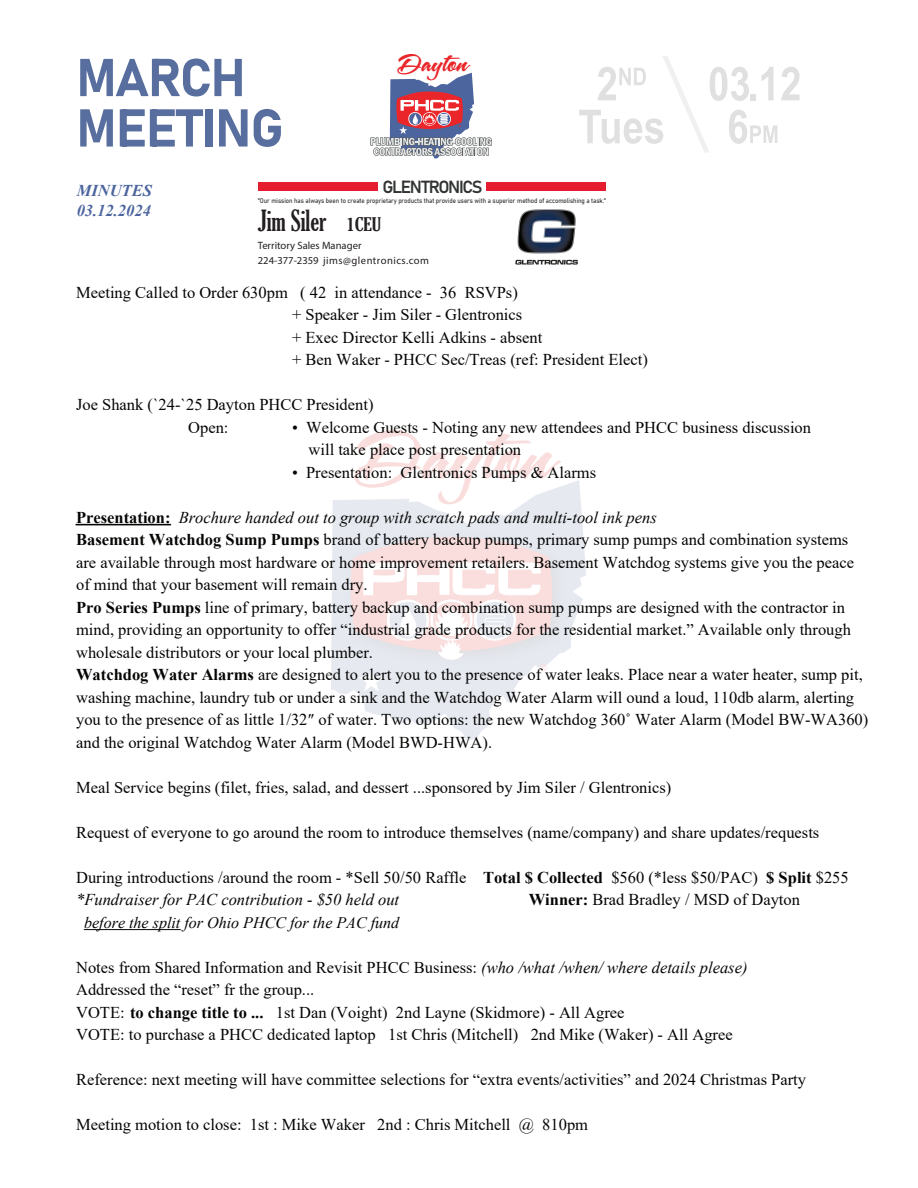
<style>
.page{position:relative;width:918px;height:1188px;background:#fff}
.page>*{position:absolute;margin:0;border:0;box-sizing:border-box;transform-origin:0 0}
.t1{font:52.5px/50.4px "Bahnschrift";letter-spacing:-.025em;color:#586e9f}
.t2{font:extra-condensed 27.9px "Gloucester";color:#231f20}
.t3{font:17.4px "Bahnschrift";letter-spacing:-.075em;color:#313433}
.t4{font:16.5px/22.5px "Times New Roman";color:#050504}
.t5{font:italic 700 16.5px "Times New Roman";color:#4c659e}
.t6{font:italic 16.05px "Times New Roman";color:#050504}
.t7{font:10.65px/15.8px "Myriad Pro";color:#231f20}
.t8{font:6.75px "Bahnschrift";letter-spacing:-.01em;color:#313433;scale:.91 1}
.s1{font-size:18px}
.s2{font-weight:700}
.s3{font-style:italic}
</style>
<div class="page">
<svg style="left:331px;top:480px;width:255px;height:260px"></svg>
<div style="left:337px;top:523px;width:237px;height:150px;background:#e6e9f0"></div>
<svg style="left:350px;top:537px;width:203px;height:155px"></svg>
<svg style="left:354px;top:430px;width:207px;height:75px"></svg>
<div style="left:258px;top:182px;width:119px;height:8px;background:#e61c30"></div>
<div style="left:487px;top:182px;width:119px;height:8px;background:#e61c30"></div>
<hr style="left:76px;top:524px;width:95px;height:1px;background:#050504">
<hr style="left:84px;top:929px;width:96px;height:1px;background:#050504">
<svg style="left:579px;top:56px;width:221px;height:96px"></svg>
<img style="left:515px;top:209px;width:63px;height:56px">
<svg style="left:370px;top:72px;width:122px;height:87px"></svg>
<h1 class="t1" style="left:76px;top:49px;width:210px">MARCH<br>MEETING</h1>
<p class="t5" style="left:77px;top:179px;width:77px">MINUTES</p>
<p class="t3" style="left:382px;top:174px;width:101px">GLENTRONICS</p>
<p class="t5" style="left:77px;top:199px;width:76px">03.12.2024</p>
<p class="t8" style="left:258px;top:195px;width:384px">"Our mission has always been to create proprietary products that provide users with a superior method of accomplishing a task."</p>
<h2 class="t2" style="left:258px;top:205px;width:125px">Jim Siler <span class="s1">1CEU</span></h2>
<p class="t7" style="left:258px;top:237px;width:173px">Territory Sales Manager<br>224-377-2359 jims@glentronics.com</p>
<p class="t4" style="left:292px;top:281px;width:357px;text-indent:-216px">Meeting Called to Order 630pm ( 42 in attendance - 36 RSVPs)<br>+ Speaker - Jim Siler - Glentronics<br>+ Exec Director Kelli Adkins - absent<br>+ Ben Waker - PHCC Sec/Treas (ref: President Elect)</p>
<p class="t4" style="left:188px;top:393px;width:187px;text-indent:-112px">Joe Shank (`24-`25 Dayton PHCC President)<br>Open:</p>
<p class="t4" style="left:309px;top:416px;width:504px;text-indent:-16px">• Welcome Guests - Noting any new attendees and PHCC business discussion will take place post presentation</p>
<p class="t4" style="left:292px;top:461px;width:306px">• Presentation: Glentronics Pumps &amp; Alarms</p>
<p class="t4" style="left:76px;top:506px;width:794px"><span class="s2">Presentation:</span> <span class="s3">Brochure handed out to group with scratch pads and multi-tool ink pens<br></span><span class="s2">Basement Watchdog Sump Pumps</span> brand of battery backup pumps, primary sump pumps and combination systems are available through most hardware or home improvement retailers. Basement Watchdog systems give you the peace of mind that your basement will remain dry.<br><span class="s2">Pro Series Pumps</span> line of primary, battery backup and combination sump pumps are designed with the contractor in mind, providing an opportunity to offer “industrial grade products for the residential market.” Available only through wholesale distributors or your local plumber.<br><span class="s2">Watchdog Water Alarms</span> are designed to alert you to the presence of water leaks. Place near a water heater, sump pit, washing machine, laundry tub or under a sink and the Watchdog Water Alarm will ound a loud, 110db alarm, alerting you to the presence of as little 1/32″ of water. Two options: the new Watchdog 360˚ Water Alarm (Model BW-WA360) and the original Watchdog Water Alarm (Model BWD-HWA).</p>
<p class="t4" style="left:76px;top:776px;width:597px">Meal Service begins (filet, fries, salad, and dessert ...sponsored by Jim Siler / Glentronics)</p>
<p class="t4" style="left:76px;top:821px;width:745px">Request of everyone to go around the room to introduce themselves (name/company) and share updates/requests</p>
<p class="t4" style="left:76px;top:866px;width:774px">During introductions /around the room - *Sell 50/50 Raffle <span class="s2">Total $ Collected</span> $560 (*less $50/PAC) <span class="s2">$ Split</span> $255 <span class="s3">*Fundraiser for PAC contribution - $50 held out</span></p>
<p class="t4" style="left:529px;top:888px;width:273px"><span class="s2">Winner:</span> Brad Bradley / MSD of Dayton</p>
<p class="t6" style="left:84px;top:911px;width:317px">before the split for Ohio PHCC for the PAC fund</p>
<p class="t4" style="left:76px;top:956px;width:673px">Notes from Shared Information and Revisit PHCC Business: <span class="s3">(who /what /when/ where details please)<br></span>Addressed the “reset” fr the group...<br>VOTE: <span class="s2">to change title to ...</span> 1st Dan (Voight) 2nd Layne (Skidmore) - All Agree<br>VOTE: to purchase a PHCC dedicated laptop 1st Chris (Mitchell) 2nd Mike (Waker) - All Agree</p>
<p class="t4" style="left:76px;top:1068px;width:731px">Reference: next meeting will have committee selections for “extra events/activities” and 2024 Christmas Party</p>
<p class="t4" style="left:76px;top:1113px;width:513px">Meeting motion to close: 1st : Mike Waker 2nd : Chris Mitchell @ 810pm</p>
</div>
